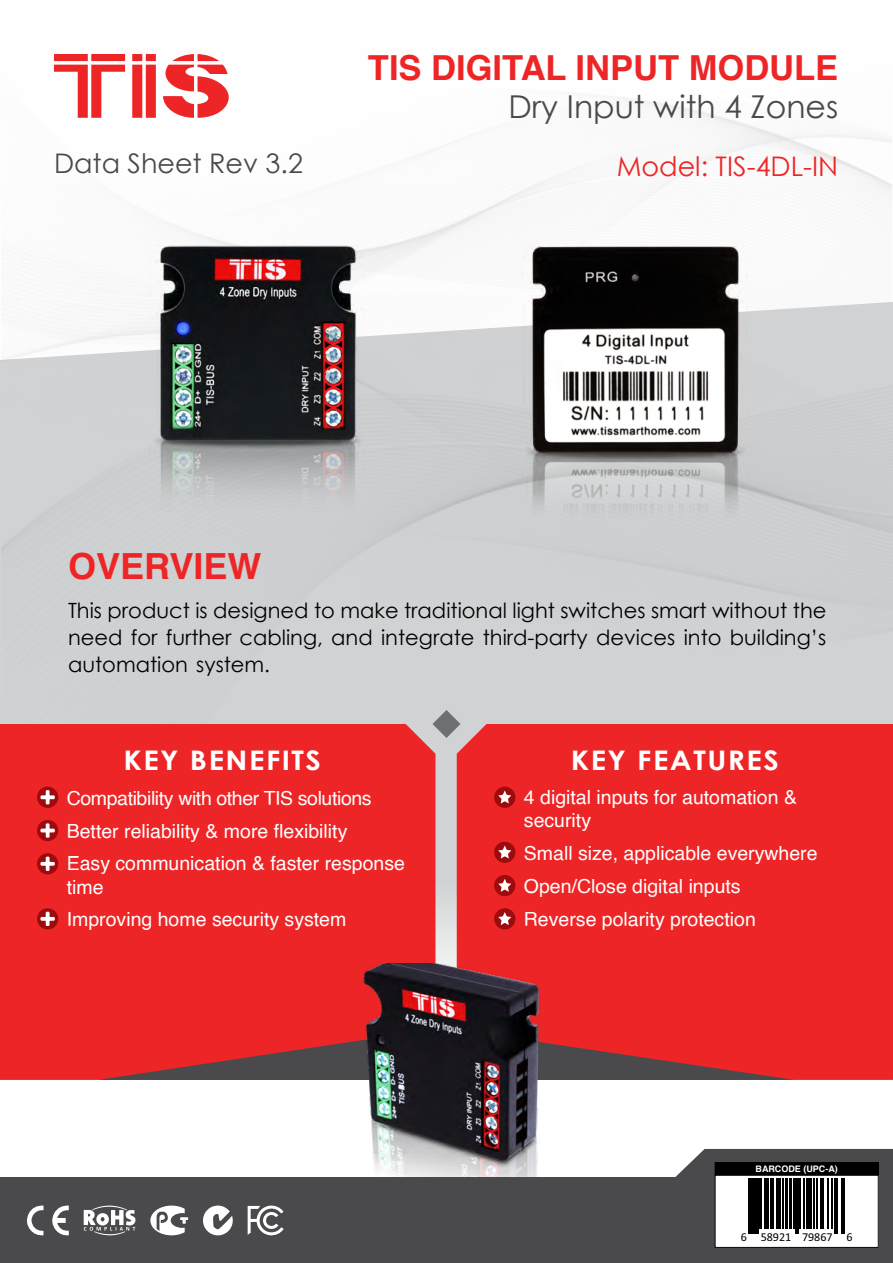
<style>
.page{position:relative;width:893px;height:1263px;background:#fff}
.page>*{position:absolute;margin:0;border:0;box-sizing:border-box;transform-origin:0 0}
.t1{font:700 36px "Helvetica";color:#ee2526}
.t2{font:700 34.5px "Helvetica";color:#ee2526}
.t3{font:31.5px "Century Gothic";color:#4a4a4d}
.t4{font:700 27px "Century Gothic";letter-spacing:.05em;color:#fff;scale:1.1 1}
.t5{font:27px "Century Gothic";color:#ee2526}
.t6{font:27px "Century Gothic";color:#4a4a4d}
.t7{font:21px/27px "Century Gothic";color:#000;text-align:justify}
.t8{font:19.5px/32.8px "Helvetica";color:#fff}
.t9{font:12.15px "Calibri";color:#000}
.t10{font:700 9px "Helvetica";color:#fff}
</style>
<div class="page">
<div style="left:0;top:724px;width:435px;height:356px;background:#ee2526"></div>
<div style="left:37px;top:787px;width:21px;height:21px;background:#9e0b0f;border-radius:50%"></div>
<svg style="left:40px;top:790px;width:15px;height:14px"></svg>
<div style="left:37px;top:820px;width:21px;height:21px;background:#9e0b0f;border-radius:50%"></div>
<svg style="left:40px;top:823px;width:15px;height:15px"></svg>
<div style="left:37px;top:853px;width:21px;height:21px;background:#9e0b0f;border-radius:50%"></div>
<svg style="left:40px;top:857px;width:15px;height:14px"></svg>
<div style="left:37px;top:908px;width:21px;height:21px;background:#9e0b0f;border-radius:50%"></div>
<svg style="left:40px;top:912px;width:15px;height:14px"></svg>
<div style="left:457px;top:724px;width:436px;height:356px;background:#ee2526"></div>
<svg style="left:540px;top:1030px;width:254px;height:50px;background:#af3334"></svg>
<svg style="left:98px;top:1029px;width:265px;height:51px;background:#ad3335"></svg>
<div style="left:494px;top:787px;width:21px;height:21px;background:#9e0b0f;border-radius:50%"></div>
<svg style="left:498px;top:791px;width:13px;height:12px"></svg>
<div style="left:494px;top:842px;width:21px;height:21px;background:#9e0b0f;border-radius:50%"></div>
<svg style="left:498px;top:846px;width:13px;height:12px"></svg>
<div style="left:494px;top:875px;width:21px;height:21px;background:#9e0b0f;border-radius:50%"></div>
<svg style="left:498px;top:879px;width:13px;height:13px"></svg>
<div style="left:494px;top:908px;width:21px;height:21px;background:#9e0b0f;border-radius:50%"></div>
<svg style="left:498px;top:912px;width:13px;height:13px"></svg>
<img style="left:363px;top:963px;width:177px;height:215px">
<img style="left:521px;top:246px;width:229px;height:283px">
<img style="left:149px;top:246px;width:217px;height:282px">
<svg style="left:432px;top:710px;width:28px;height:28px"></svg>
<svg style="left:54px;top:54px;width:175px;height:64px"></svg>
<svg style="left:639px;top:1149px;width:254px;height:29px"></svg>
<div style="left:0;top:1178px;width:893px;height:85px;background:#4a4a4d"></div>
<svg style="left:84px;top:1205px;width:52px;height:30px"></svg>
<svg style="left:150px;top:1205px;width:38px;height:30px"></svg>
<svg style="left:203px;top:1205px;width:30px;height:30px"></svg>
<svg style="left:27px;top:1205px;width:42px;height:31px"></svg>
<svg style="left:248px;top:1205px;width:36px;height:31px"></svg>
<div style="left:715px;top:1175px;width:163px;height:72px;background:#fff"></div>
<svg style="left:748px;top:1178px;width:97px;height:56px"></svg>
<hr style="left:749px;top:1178px;width:1px;height:50px;background:#000">
<hr style="left:751px;top:1178px;width:1px;height:50px;background:#000">
<hr style="left:753px;top:1178px;width:1px;height:50px;background:#000">
<hr style="left:755px;top:1178px;width:4px;height:50px;background:#000">
<hr style="left:760px;top:1178px;width:2px;height:50px;background:#000">
<hr style="left:765px;top:1178px;width:1px;height:50px;background:#000">
<hr style="left:767px;top:1178px;width:2px;height:50px;background:#000">
<hr style="left:770px;top:1178px;width:3px;height:50px;background:#000">
<hr style="left:776px;top:1178px;width:1px;height:50px;background:#000">
<hr style="left:778px;top:1178px;width:2px;height:50px;background:#000">
<hr style="left:782px;top:1178px;width:1px;height:50px;background:#000">
<hr style="left:785px;top:1178px;width:2px;height:50px;background:#000">
<hr style="left:789px;top:1178px;width:2px;height:50px;background:#000">
<hr style="left:793px;top:1178px;width:1px;height:50px;background:#000">
<hr style="left:795px;top:1178px;width:1px;height:50px;background:#000">
<hr style="left:797px;top:1178px;width:1px;height:50px;background:#000">
<hr style="left:799px;top:1178px;width:1px;height:50px;background:#000">
<hr style="left:803px;top:1178px;width:1px;height:50px;background:#000">
<hr style="left:806px;top:1178px;width:3px;height:50px;background:#000">
<hr style="left:810px;top:1178px;width:1px;height:50px;background:#000">
<hr style="left:813px;top:1178px;width:1px;height:50px;background:#000">
<hr style="left:816px;top:1178px;width:1px;height:50px;background:#000">
<hr style="left:820px;top:1178px;width:1px;height:50px;background:#000">
<hr style="left:822px;top:1178px;width:1px;height:50px;background:#000">
<hr style="left:827px;top:1178px;width:1px;height:50px;background:#000">
<hr style="left:831px;top:1178px;width:1px;height:50px;background:#000">
<hr style="left:834px;top:1178px;width:1px;height:50px;background:#000">
<hr style="left:836px;top:1178px;width:1px;height:50px;background:#000">
<hr style="left:841px;top:1178px;width:1px;height:50px;background:#000">
<hr style="left:843px;top:1178px;width:1px;height:50px;background:#000">
<svg style="left:749px;top:1228px;width:10px;height:5px"></svg>
<svg style="left:795px;top:1228px;width:3px;height:5px"></svg>
<svg style="left:834px;top:1228px;width:10px;height:5px"></svg>
<div style="left:715px;top:1175px;width:164px;height:73px;border:1px solid #000"></div>
<div style="left:715px;top:1162px;width:163px;height:12px;background:#000"></div>
<div style="left:715px;top:1162px;width:164px;height:13px;border:1px solid #000"></div>
<h3 class="t6" style="left:54px;top:145px;width:251px">Data Sheet Rev 3.2</h3>
<h2 class="t2" style="left:368px;top:40px;width:472px">TIS DIGITAL INPUT MODULE</h2>
<h3 class="t3" style="left:508px;top:84px;width:331px">Dry Input with 4 Zones</h3>
<h3 class="t5" style="left:617px;top:148px;width:223px">Model: TIS-4DL I N-</h3>
<h1 class="t1" style="left:68px;top:537px;width:195px">OVERVIEW</h1>
<p class="t7" style="left:68px;top:597px;width:760px">This product is designed to make traditional light switches smart without the need for further cabling, and integrate third-party devices into building s’ automation system.</p>
<h3 class="t4" style="left:123px;top:739px;width:181px">KEY BENEFITS</h3>
<p class="t8" style="left:67px;top:782px;width:340px">Compatibility with other TIS solutions<br>Better reliability &amp; more flexibility<br>Easy communication &amp; faster response</p>
<p class="t8" style="left:67px;top:871px;width:281px;line-height:32.4px">time<br>Improving home security system</p>
<h3 class="t4" style="left:571px;top:739px;width:191px">KEY FEATURES</h3>
<p class="t8" style="left:524px;top:786px;width:275px;line-height:23.4px">4 digital inputs for automation &amp; security</p>
<p class="t8" style="left:524px;top:837px;width:295px;line-height:33.3px">Small size, applicable everywhere<br>Open/Close digital inputs<br>Reverse polarity protection</p>
<p class="t10" style="left:755px;top:1161px;width:84px">BARCODE (UPC A- (</p>
<p class="t9" style="left:741px;top:1229px;width:8px">6</p>
<p class="t9" style="left:761px;top:1229px;width:32px">58921</p>
<p class="t9" style="left:802px;top:1229px;width:32px">79867</p>
<p class="t9" style="left:846px;top:1229px;width:8px">6</p>
</div>
